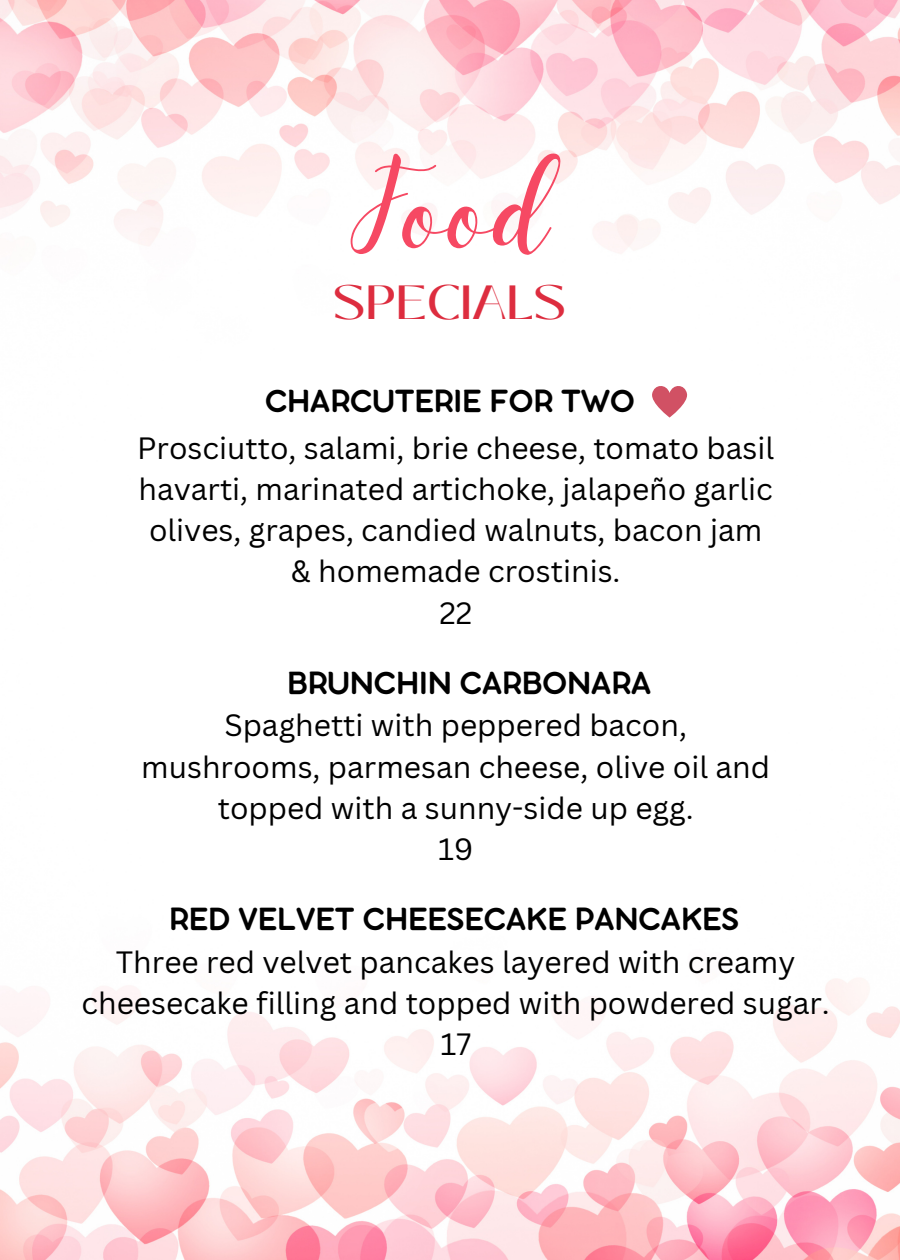
<style>
.page{position:relative;width:900px;height:1260px;background:#fff}
.page>*{position:absolute;margin:0;border:0;box-sizing:border-box;transform-origin:0 0}
.t1{font:128.25px "Daydream";color:#f64963}
.t2{font:500 47.75px "Black Mango";color:#dd2d3f}
.t3{font:35px "Bubbleboddy Neue";color:#000}
.t4{font:30px/41.2px "Canva Sans";color:#000;text-align:center}
</style>
<div class="page">
<img style="left:0;top:0;width:900px;height:1260px">
<svg style="left:650px;top:383px;width:38px;height:34px"></svg>
<h2 class="t1" style="left:351px;top:138px;width:200px">Food</h2>
<h1 class="t2" style="left:334px;top:266px;width:234px">SPECIALS</h1>
<h3 class="t3" style="left:265px;top:389px;width:371px">CHARCUTERIE FOR TWO</h3>
<h3 class="t4" style="left:137px;top:426px;width:639px">Prosciutto, salami, brie cheese, tomato basil havarti, marinated artichoke, jalapeño garlic olives, grapes, candied walnuts, bacon jam &amp; homemade crostinis.</h3>
<p class="t4" style="left:439px;top:591px;width:34px">22</p>
<h3 class="t3" style="left:287px;top:672px;width:366px">BRUNCHIN CARBONARA</h3>
<p class="t4" style="left:141px;top:704px;width:630px">Spaghetti with peppered bacon, mushrooms, parmesan cheese, olive oil and topped with a sunny-side up egg.</p>
<p class="t4" style="left:438px;top:828px;width:37px">19</p>
<p class="t3" style="left:169px;top:908px;width:571px">RED VELVET CHEESECAKE PANCAKES</p>
<p class="t4" style="left:81px;top:940px;width:750px">Three red velvet pancakes layered with creamy cheesecake filling and topped with powdered sugar.</p>
<p class="t4" style="left:440px;top:1023px;width:32px">17</p>
</div>
